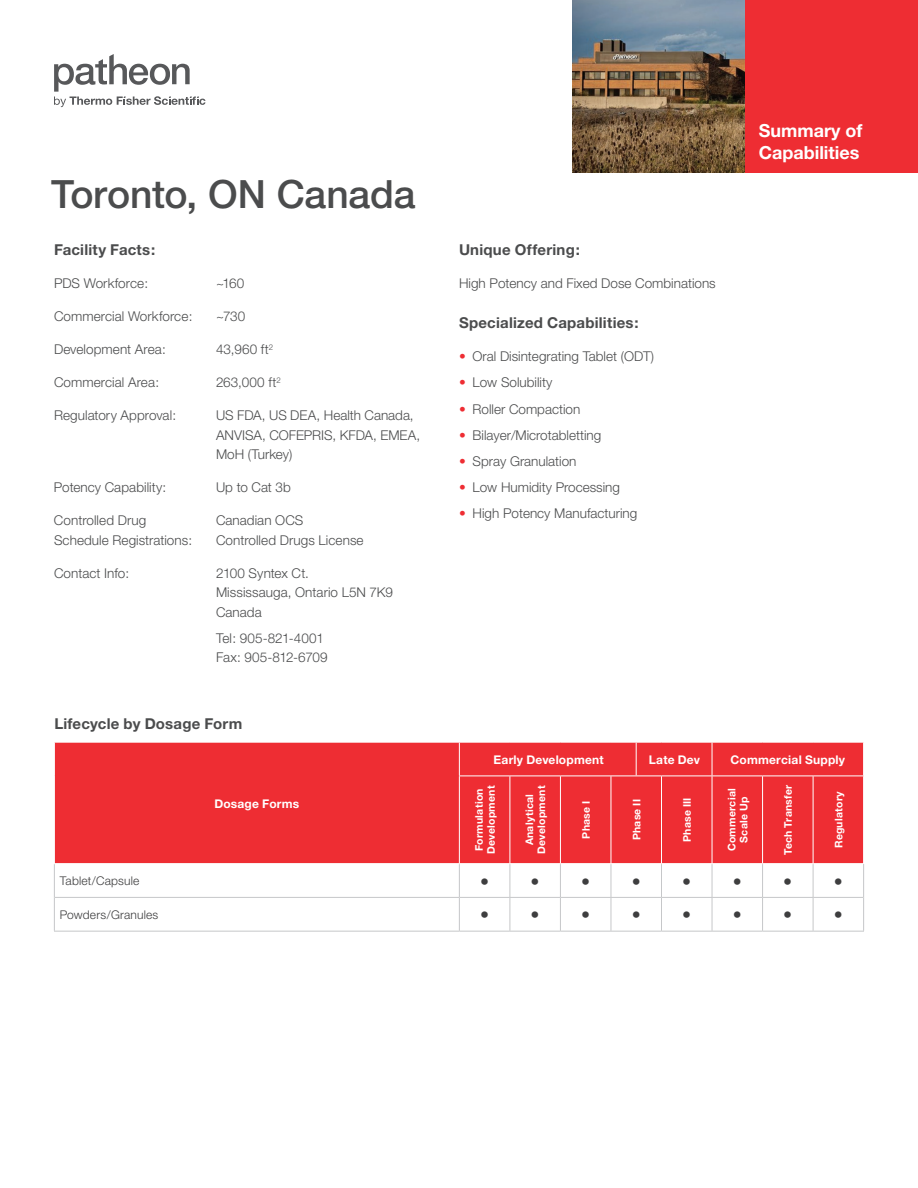
<style>
.page{position:relative;width:918px;height:1188px;background:#fff}
.page>*{position:absolute;margin:0;border:0;box-sizing:border-box;transform-origin:0 0}
.t1{font:500 39px "Helvetica Neue";letter-spacing:-.005em;color:#4b4c4d}
.t2{font:700 18px/22.5px "Helvetica Neue";color:#fff}
.t3{font:700 18px "Helvetica Neue";color:#3e3e3f}
.t4{font:700 15px "Helvetica Neue";letter-spacing:.015em;color:#4b4c4d}
.t5{font:300 13.5px/19.5px "Helvetica Neue";color:#4b4c4d}
.t6{font:700 12px "Helvetica Neue";letter-spacing:.015em;color:#fff}
.t7{font:300 12px "Helvetica Neue";letter-spacing:.015em;color:#3e3e3f}
.t8{font:700 10.5px/12px "Helvetica Neue";letter-spacing:.02em;color:#fff;text-align:center}
.s1{color:#ee2d33}
</style>
<div class="page">
<img style="left:572px;top:0;width:173px;height:173px">
<div style="left:745px;top:0;width:173px;height:173px;background:#ee2d33"></div>
<div style="left:55px;top:743px;width:808px;height:120px;background:#ee2d33"></div>
<hr style="left:54px;top:864px;width:1px;height:33px;background:#c6c7c9">
<hr style="left:459px;top:864px;width:1px;height:33px;background:#c6c7c9">
<hr style="left:661px;top:864px;width:1px;height:33px;background:#c6c7c9">
<hr style="left:54px;top:897px;width:1px;height:34px;background:#c6c7c9">
<hr style="left:459px;top:897px;width:1px;height:34px;background:#c6c7c9">
<hr style="left:661px;top:898px;width:1px;height:33px;background:#c6c7c9">
<hr style="left:510px;top:864px;width:1px;height:33px;background:#c6c7c9">
<hr style="left:560px;top:864px;width:1px;height:33px;background:#c6c7c9">
<hr style="left:611px;top:864px;width:1px;height:33px;background:#c6c7c9">
<hr style="left:712px;top:864px;width:1px;height:33px;background:#c6c7c9">
<hr style="left:762px;top:864px;width:1px;height:33px;background:#c6c7c9">
<hr style="left:813px;top:864px;width:1px;height:33px;background:#c6c7c9">
<hr style="left:55px;top:897px;width:404px;height:1px;background:#c6c7c9">
<hr style="left:510px;top:898px;width:1px;height:33px;background:#c6c7c9">
<hr style="left:560px;top:898px;width:1px;height:33px;background:#c6c7c9">
<hr style="left:611px;top:898px;width:1px;height:33px;background:#c6c7c9">
<hr style="left:712px;top:898px;width:1px;height:33px;background:#c6c7c9">
<hr style="left:762px;top:898px;width:1px;height:33px;background:#c6c7c9">
<hr style="left:813px;top:898px;width:1px;height:33px;background:#c6c7c9">
<hr style="left:54px;top:931px;width:405px;height:1px;background:#c6c7c9">
<hr style="left:459px;top:931px;width:51px;height:1px;background:#c6c7c9">
<hr style="left:510px;top:931px;width:50px;height:1px;background:#c6c7c9">
<hr style="left:560px;top:931px;width:51px;height:1px;background:#c6c7c9">
<hr style="left:611px;top:931px;width:51px;height:1px;background:#c6c7c9">
<hr style="left:662px;top:931px;width:50px;height:1px;background:#c6c7c9">
<hr style="left:712px;top:931px;width:51px;height:1px;background:#c6c7c9">
<hr style="left:763px;top:931px;width:50px;height:1px;background:#c6c7c9">
<hr style="left:460px;top:897px;width:50px;height:1px;background:#c6c7c9">
<hr style="left:510px;top:897px;width:50px;height:1px;background:#c6c7c9">
<hr style="left:560px;top:897px;width:51px;height:1px;background:#c6c7c9">
<hr style="left:611px;top:897px;width:51px;height:1px;background:#c6c7c9">
<hr style="left:662px;top:897px;width:50px;height:1px;background:#c6c7c9">
<hr style="left:712px;top:897px;width:51px;height:1px;background:#c6c7c9">
<hr style="left:763px;top:897px;width:50px;height:1px;background:#c6c7c9">
<hr style="left:459px;top:776px;width:51px;height:1px;background:#fff">
<hr style="left:459px;top:776px;width:1px;height:87px;background:#fff">
<hr style="left:510px;top:776px;width:50px;height:1px;background:#fff">
<hr style="left:510px;top:776px;width:1px;height:87px;background:#fff">
<hr style="left:560px;top:776px;width:51px;height:1px;background:#fff">
<hr style="left:560px;top:776px;width:1px;height:87px;background:#fff">
<hr style="left:611px;top:776px;width:51px;height:1px;background:#fff">
<hr style="left:611px;top:776px;width:1px;height:87px;background:#fff">
<hr style="left:662px;top:776px;width:50px;height:1px;background:#fff">
<hr style="left:661px;top:776px;width:1px;height:87px;background:#fff">
<hr style="left:712px;top:776px;width:51px;height:1px;background:#fff">
<hr style="left:712px;top:776px;width:1px;height:87px;background:#fff">
<hr style="left:763px;top:776px;width:50px;height:1px;background:#fff">
<hr style="left:762px;top:776px;width:1px;height:87px;background:#fff">
<hr style="left:813px;top:776px;width:51px;height:1px;background:#fff">
<hr style="left:813px;top:776px;width:1px;height:87px;background:#fff">
<hr style="left:459px;top:743px;width:1px;height:33px;background:#fff">
<hr style="left:712px;top:743px;width:1px;height:33px;background:#fff">
<hr style="left:863px;top:864px;width:1px;height:33px;background:#c6c7c9">
<hr style="left:863px;top:897px;width:1px;height:34px;background:#c6c7c9">
<hr style="left:813px;top:931px;width:51px;height:1px;background:#c6c7c9">
<hr style="left:813px;top:897px;width:50px;height:1px;background:#c6c7c9">
<hr style="left:636px;top:743px;width:1px;height:32px;background:#fff">
<svg style="left:54px;top:54px;width:151px;height:53px"></svg>
<h1 class="t1" style="left:51px;top:171px;width:366px">Toronto, ON Canada</h1>
<p class="t4" style="left:54px;top:241px;width:103px">Facility Facts:</p>
<p class="t5" style="left:54px;top:273px;width:96px">PDS Workforce:</p>
<p class="t5" style="left:216px;top:273px;width:30px">~160</p>
<p class="t5" style="left:54px;top:306px;width:140px">Commercial Workforce:</p>
<p class="t5" style="left:216px;top:306px;width:31px">~730</p>
<p class="t5" style="left:54px;top:339px;width:113px">Development Area:</p>
<p class="t5" style="left:216px;top:339px;width:59px">43,960 ft<sup>2</sup></p>
<p class="t5" style="left:54px;top:372px;width:107px">Commercial Area:</p>
<p class="t5" style="left:216px;top:372px;width:66px">263,000 ft<sup>2</sup></p>
<p class="t5" style="left:54px;top:405px;width:124px">Regulatory Approval:</p>
<p class="t5" style="left:216px;top:405px;width:206px">US FDA, US DEA, Health Canada,<br>ANVISA, COFEPRIS, KFDA, EMEA,<br>MoH (Turkey)</p>
<p class="t5" style="left:54px;top:477px;width:114px">Potency Capability:</p>
<p class="t5" style="left:216px;top:477px;width:76px">Up to Cat 3b</p>
<p class="t5" style="left:54px;top:510px;width:94px">Controlled Drug</p>
<p class="t5" style="left:216px;top:510px;width:89px">Canadian OCS</p>
<p class="t5" style="left:54px;top:530px;width:140px">Schedule Registrations:</p>
<p class="t5" style="left:216px;top:530px;width:149px">Controlled Drugs License</p>
<p class="t5" style="left:54px;top:563px;width:77px">Contact Info:</p>
<p class="t5" style="left:216px;top:563px;width:178px">2100 Syntex Ct.<br>Mississauga, Ontario L5N 7K9<br>Canada</p>
<p class="t5" style="left:216px;top:628px;width:113px">Tel: 905-821-4001<br>Fax: 905-812-6709</p>
<p class="t4" style="left:54px;top:714px;width:189px">Lifecycle by Dosage Form</p>
<p class="t6" style="left:214px;top:796px;width:86px">Dosage Forms</p>
<p class="t4" style="left:459px;top:241px;width:122px">Unique Offering:</p>
<p class="t5" style="left:459px;top:273px;width:258px">High Potency and Fixed Dose Combinations</p>
<p class="t4" style="left:459px;top:313px;width:181px">Specialized Capabilities:</p>
<p class="t5" style="left:459px;top:346px;width:197px"><span class="s1">•</span> Oral Disintegrating Tablet (ODT)</p>
<p class="t5" style="left:459px;top:372px;width:95px"><span class="s1">•</span> Low Solubility</p>
<p class="t5" style="left:459px;top:399px;width:123px"><span class="s1">•</span> Roller Compaction</p>
<p class="t5" style="left:459px;top:425px;width:144px"><span class="s1">•</span> Bilayer/Microtabletting</p>
<p class="t5" style="left:459px;top:451px;width:119px"><span class="s1">•</span> Spray Granulation</p>
<p class="t5" style="left:459px;top:477px;width:163px"><span class="s1">•</span> Low Humidity Processing</p>
<p class="t5" style="left:459px;top:504px;width:180px"><span class="s1">•</span> High Potency Manufacturing</p>
<h2 class="t2" style="left:759px;top:119px;width:105px">Summary of<br>Capabilities</h2>
<p class="t6" style="left:494px;top:752px;width:112px">Early Development</p>
<p class="t6" style="left:649px;top:752px;width:53px">Late Dev</p>
<p class="t6" style="left:730px;top:752px;width:116px">Commercial Supply</p>
<p class="t8" style="left:473px;top:854px;width:70px;text-align:left;rotate:-90deg">Formulation<br>Development</p>
<p class="t8" style="left:523px;top:854px;width:70px;rotate:-90deg">Analytical<br>Development</p>
<p class="t8" style="left:580px;top:839px;width:39px;rotate:-90deg">Phase I</p>
<p class="t8" style="left:630px;top:840px;width:42px;rotate:-90deg">Phase II</p>
<p class="t8" style="left:681px;top:842px;width:46px;rotate:-90deg">Phase III</p>
<p class="t8" style="left:725px;top:851px;width:64px;rotate:-90deg">Commercial<br>Scale Up</p>
<p class="t8" style="left:782px;top:855px;width:72px;rotate:-90deg">Tech Transfer</p>
<p class="t8" style="left:832px;top:848px;width:58px;rotate:-90deg">Regulatory</p>
<p class="t7" style="left:60px;top:874px;width:81px">Tablet/Capsule</p>
<h2 class="t3" style="left:480px;top:870px;width:61px">• •</h2>
<h2 class="t3" style="left:581px;top:870px;width:61px">• •</h2>
<h2 class="t3" style="left:682px;top:870px;width:61px">• •</h2>
<h2 class="t3" style="left:783px;top:870px;width:61px">• •</h2>
<p class="t7" style="left:60px;top:907px;width:100px">Powders/Granules</p>
<h2 class="t3" style="left:480px;top:904px;width:61px">• •</h2>
<h2 class="t3" style="left:581px;top:904px;width:61px">• •</h2>
<h2 class="t3" style="left:682px;top:904px;width:61px">• •</h2>
<h2 class="t3" style="left:783px;top:904px;width:61px">• •</h2>
</div>
